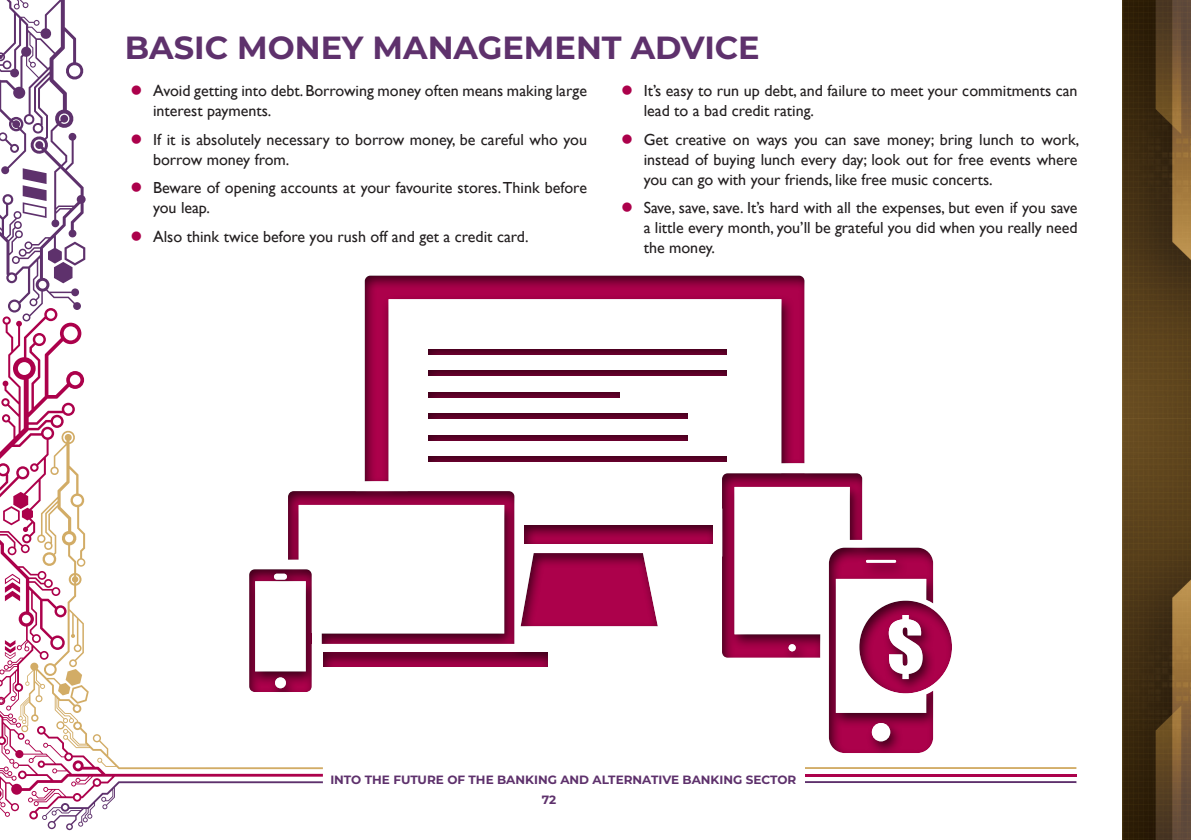
<style>
.page{position:relative;width:1191px;height:840px;background:#fff}
.page>*{position:absolute;margin:0;border:0;box-sizing:border-box;transform-origin:0 0}
.Tag_Page{font:700 32px "Montserrat";color:#5e316c}
.t1{font:16px/20px "Gill Sans";color:#231f20}
.t2{font:700 12px "Montserrat";color:#5e316c}
</style>
<div class="page">
<img style="left:1123px;top:0;width:68px;height:839px">
<svg style="left:805px;top:781px;width:271px;height:1px"></svg>
<hr style="left:780px;top:766px;width:296px;height:2px;background:#d2ac66">
<hr style="left:780px;top:773px;width:296px;height:3px;background:#ac014b">
<svg style="left:0;top:768px;width:323px;height:51px"></svg>
<svg style="left:42px;top:780px;width:281px;height:49px"></svg>
<div style="left:777px;top:764px;width:27px;height:22px;background:#fff"></div>
<div style="left:248px;top:275px;width:706px;height:480px;background:#231f20;opacity:.75"></div>
<svg style="left:0;top:0;width:514px;height:768px"></svg>
<p class="Tag_Page" style="left:125px;top:25px;width:636px">BASIC MONEY MANAGEMENT ADVICE</p>
<p class="t1" style="left:153px;top:81px;width:435px">Avoid getting into debt. Borrowing money often means making large interest payments.</p>
<p class="t1" style="left:153px;top:130px;width:435px">If it is absolutely necessary to borrow money, be careful who you borrow money from.</p>
<p class="t1" style="left:153px;top:178px;width:435px">Beware of opening accounts at your favourite stores. Think before you leap.</p>
<p class="t1" style="left:153px;top:227px;width:377px">Also think twice before you rush off and get a credit card.</p>
<p class="t1" style="left:643px;top:81px;width:435px">It’s easy to run up debt, and failure to meet your commitments can lead to a bad credit rating.</p>
<p class="t1" style="left:643px;top:130px;width:437px;text-align:justify">Get creative on ways you can save money; bring lunch to work, instead of buying lunch every day; look out for free events where you can go with your friends, like free music concerts.</p>
<p class="t1" style="left:643px;top:198px;width:435px;text-align:justify">Save, save, save. It’s hard with all the expenses, but even if you save a little every month, you’ll be grateful you did when you really need the money.</p>
<p class="t2" style="left:330px;top:770px;width:467px">INTO THE FUTURE OF THE BANKING AND ALTERNATIVE BANKING SECTOR</p>
<p class="t2" style="left:542px;top:790px;width:16px">72</p>
</div>
